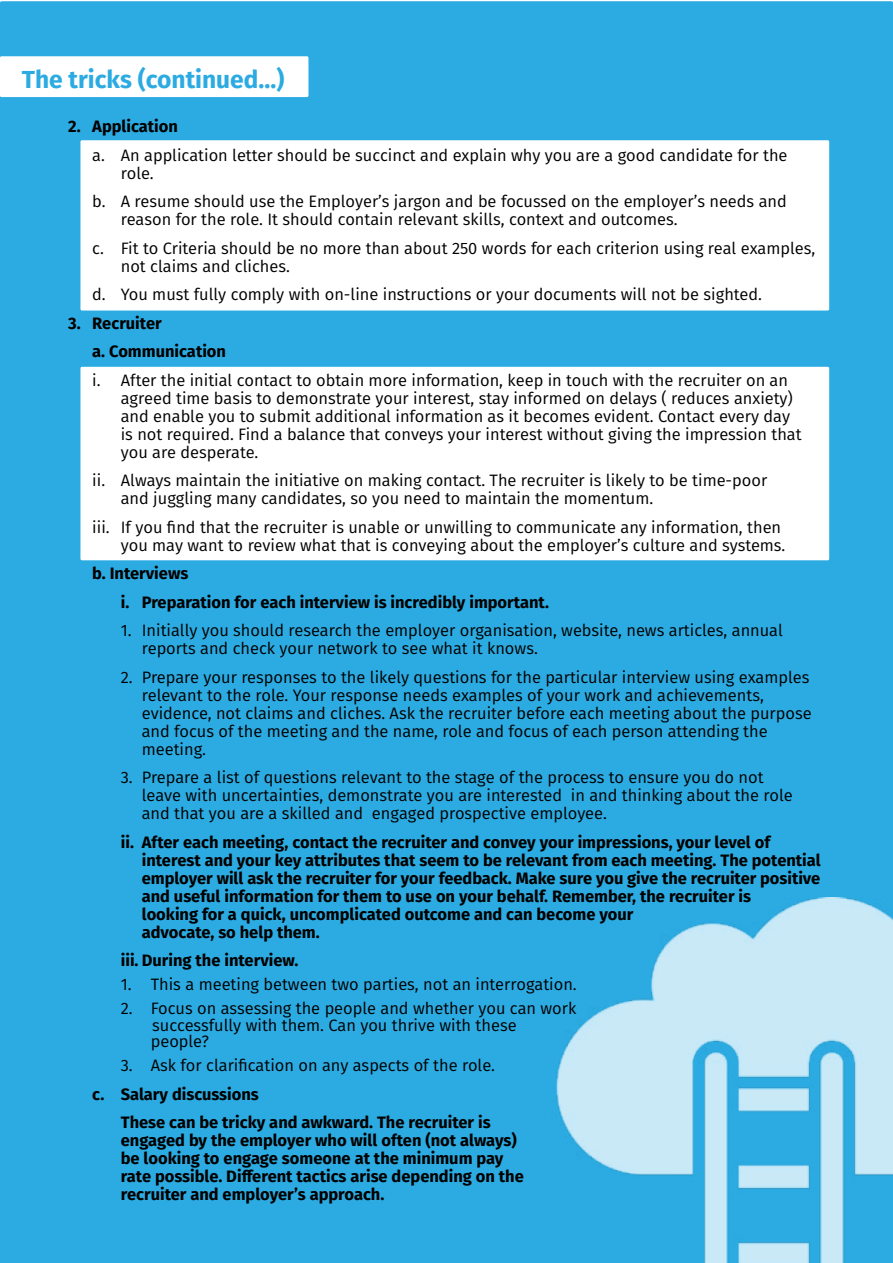
<style>
.page{position:relative;width:893px;height:1263px;background:#fff}
.page>*{position:absolute;margin:0;border:0;box-sizing:border-box;transform-origin:0 0}
.t1{font:700 24.6px "Fira Sans";color:#2babe2}
.t2{font:16.5px/18px "Fira Sans";color:#000}
.t3{font:700 16.5px/18px "Fira Sans";color:#000}
</style>
<div class="page">
<div style="left:0;top:1px;width:893px;height:1262px;background:#2babe2"></div>
<div style="left:80px;top:140px;width:749px;height:171px;background:#fff;border-radius:2px"></div>
<div style="left:0;top:56px;width:308px;height:41px;background:#fff"></div>
<div style="left:80px;top:367px;width:749px;height:193px;background:#fff;border-radius:2px"></div>
<img style="left:539px;top:897px;width:354px;height:366px">
<h1 class="t1" style="left:22px;top:59px;width:264px">The tricks (continued…)</h1>
<p class="t3" style="left:68px;top:116px;width:111px">2. Application</p>
<p class="t2" style="left:121px;top:145px;width:668px;text-indent:-28px">a. An application letter should be succinct and explain why you are a good candidate for the role.</p>
<p class="t2" style="left:121px;top:192px;width:667px;text-indent:-28px">b. A resume should use the Employer’s jargon and be focussed on the employer’s needs and reason for the role. It should contain relevant skills, context and outcomes.</p>
<p class="t2" style="left:121px;top:238px;width:696px;text-indent:-28px">c. Fit to Criteria should be no more than about 250 words for each criterion using real examples, not claims and cliches.</p>
<p class="t2" style="left:92px;top:285px;width:671px">d. You must fully comply with on-line instructions or your documents will not be sighted.</p>
<p class="t3" style="left:92px;top:307px;width:135px;line-height:28.5px;text-indent:-24px">3. Recruiter<br>a. Communication</p>
<p class="t2" style="left:121px;top:370px;width:682px;text-indent:-28px">i. After the initial contact to obtain more information, keep in touch with the recruiter on an agreed time basis to demonstrate your interest, stay informed on delays ( reduces anxiety) and enable you to submit additional information as it becomes evident. Contact every day is not required. Find a balance that conveys your interest without giving the impression that you are desperate.</p>
<p class="t2" style="left:121px;top:471px;width:648px;text-indent:-28px">ii. Always maintain the initiative on making contact. The recruiter is likely to be time-poor and juggling many candidates, so you need to maintain the momentum.</p>
<p class="t2" style="left:92px;top:517px;width:695px;text-align:right">iii. If you find that the recruiter is unable or unwilling to communicate any information, then you may want to review what that is conveying about the employer’s culture and systems.</p>
<p class="t3" style="left:121px;top:558px;width:430px;line-height:28.5px;text-indent:-28px">b. Interviews<br>i. Preparation for each interview is incredibly important.</p>
<p class="t2" style="left:142px;top:621px;width:643px;text-indent:-21px">1. Initially you should research the employer organisation, website, news articles, annual reports and check your network to see what it knows.</p>
<p class="t2" style="left:142px;top:667px;width:671px;text-indent:-21px">2. Prepare your responses to the likely questions for the particular interview using examples relevant to the role. Your response needs examples of your work and achievements, evidence, not claims and cliches. Ask the recruiter before each meeting about the purpose and focus of the meeting and the name, role and focus of each person attending the meeting.</p>
<p class="t2" style="left:142px;top:768px;width:652px;text-indent:-21px">3. Prepare a list of questions relevant to the stage of the process to ensure you do not leave with uncertainties, demonstrate you are interested in and thinking about the role and that you are a skilled and engaged prospective employee.</p>
<p class="t3" style="left:142px;top:832px;width:680px;text-indent:-21px">ii. After each meeting, contact the recruiter and convey your impressions, your level of interest and your key attributes that seem to be relevant from each meeting. The potential employer will ask the recruiter for your feedback. Make sure you give the recruiter positive and useful information for them to use on your behalf. Remember, the recruiter is<br>looking for a quick, uncomplicated outcome and can become your<br>advocate, so help them.</p>
<p class="t3" style="left:121px;top:950px;width:179px">iii. During the interview.</p>
<p class="t2" style="left:121px;top:975px;width:457px">1. This a meeting between two parties, not an interrogation.</p>
<p class="t2" style="left:151px;top:1000px;width:427px;line-height:16.5px;text-indent:-30px">2. Focus on assessing the people and whether you can work successfully with them. Can you thrive with these people?</p>
<p class="t2" style="left:121px;top:1056px;width:376px">3. Ask for clarification on any aspects of the role.</p>
<p class="t3" style="left:121px;top:1078px;width:371px;line-height:28.5px;text-indent:-28px">c. Salary discussions<br>These can be tricky and awkward. The recruiter is</p>
<p class="t3" style="left:121px;top:1130px;width:404px">engaged by the employer who will often (not always) be looking to engage someone at the minimum pay rate possible. Different tactics arise depending on the recruiter and employer’s approach.</p>
</div>
